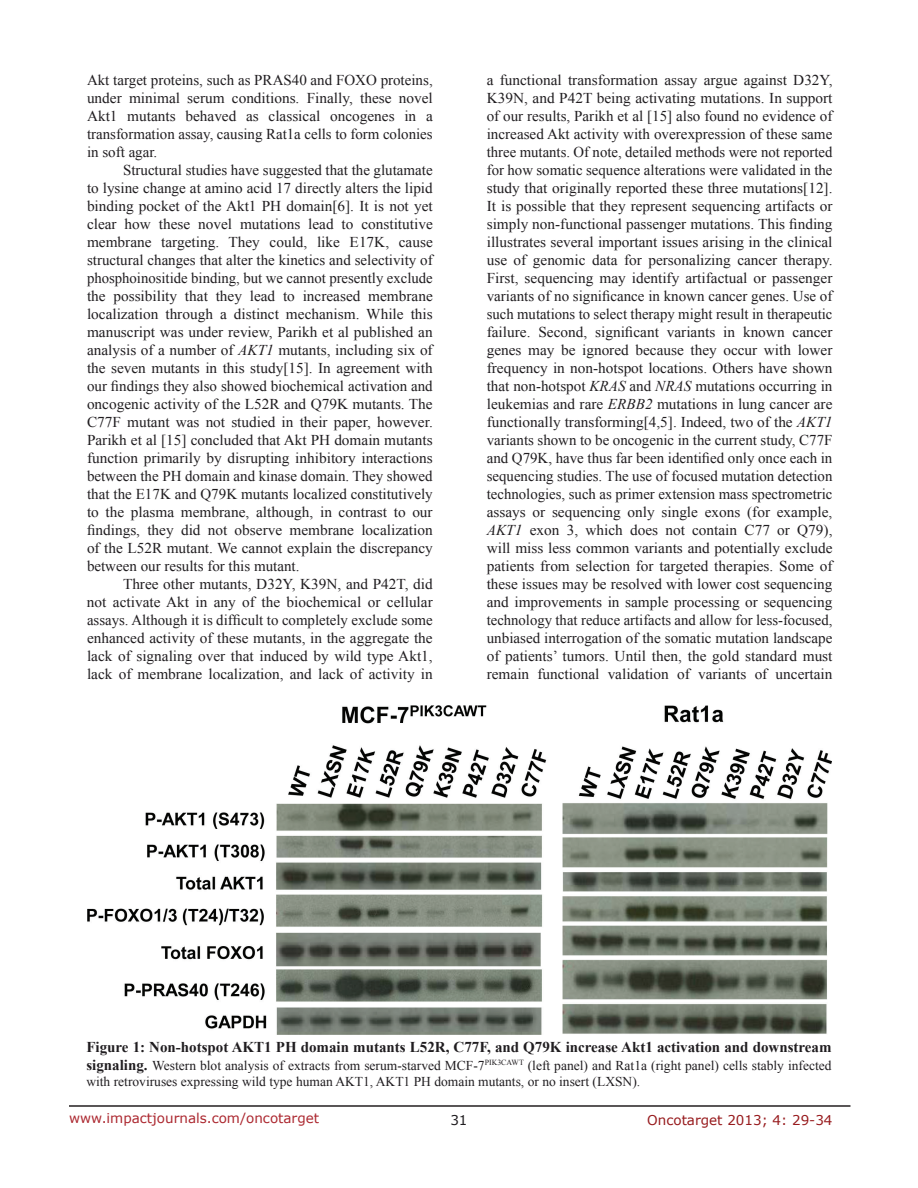
<style>
.page{position:relative;width:918px;height:1188px;background:#fff}
.page>*{position:absolute;margin:0;border:0;box-sizing:border-box;transform-origin:0 0}
.t1{font:15px/18px "Times New Roman";color:#201d20;text-align:justify}
.t2{font:700 15px "Times New Roman";color:#201d20}
.t3{font:13.5px/16.2px "Times New Roman";color:#201d20}
.t4{font:13.5px "Verdana";color:#ac2830}
.t5{font:13.5px "Verdana";color:#971a1d}
.t6{font:13.5px "Verdana";color:#201d20}
.s1{font-style:italic}
.s2{font-weight:700;font-size:15px}
</style>
<div class="page">
<hr style="left:69px;top:1105px;width:781px;height:2px;background:#231f20">
<img style="left:87px;top:705px;width:745px;height:329px">
<p class="t1" style="left:87px;top:71px;width:347px">Akt target proteins, such as PRAS40 and FOXO proteins, under minimal serum conditions. Finally, these novel Akt1 mutants behaved as classical oncogenes in a transformation assay, causing Rat1a cells to form colonies in soft agar.</p>
<p class="t1" style="left:87px;top:161px;width:347px;text-indent:36px">Structural studies have suggested that the glutamate to lysine change at amino acid 17 directly alters the lipid binding pocket of the Akt1 PH domain[6]. It is not yet clear how these novel mutations lead to constitutive membrane targeting. They could, like E17K, cause structural changes that alter the kinetics and selectivity of phosphoinositide binding, but we cannot presently exclude the possibility that they lead to increased membrane localization through a distinct mechanism. While this manuscript was under review, Parikh et al published an analysis of a number of <span class="s1">AKT1</span> mutants, including six of the seven mutants in this study[15]. In agreement with our findings they also showed biochemical activation and oncogenic activity of the L52R and Q79K mutants. The C77F mutant was not studied in their paper, however.<br>Parikh et al [15] concluded that Akt PH domain mutants function primarily by disrupting inhibitory interactions between the PH domain and kinase domain. They showed that the E17K and Q79K mutants localized constitutively to the plasma membrane, although, in contrast to our findings, they did not observe membrane localization of the L52R mutant. We cannot explain the discrepancy between our results for this mutant.</p>
<p class="t1" style="left:87px;top:575px;width:347px;text-indent:36px">Three other mutants, D32Y, K39N, and P42T, did not activate Akt in any of the biochemical or cellular assays. Although it is difficult to completely exclude some enhanced activity of these mutants, in the aggregate the lack of signaling over that induced by wild type Akt1, lack of membrane localization, and lack of activity in</p>
<p class="t1" style="left:487px;top:71px;width:347px">a functional transformation assay argue against D32Y, K39N, and P42T being activating mutations. In support of our results, Parikh et al [15] also found no evidence of increased Akt activity with overexpression of these same three mutants. Of note, detailed methods were not reported for how somatic sequence alterations were validated in the study that originally reported these three mutations[12].<br>It is possible that they represent sequencing artifacts or simply non-functional passenger mutations. This finding illustrates several important issues arising in the clinical use of genomic data for personalizing cancer therapy.<br>First, sequencing may identify artifactual or passenger variants of no significance in known cancer genes. Use of such mutations to select therapy might result in therapeutic failure. Second, significant variants in known cancer genes may be ignored because they occur with lower frequency in non-hotspot locations. Others have shown that non-hotspot <span class="s1">KRAS</span> and <span class="s1">NRAS</span> mutations occurring in leukemias and rare <span class="s1">ERBB2</span> mutations in lung cancer are functionally transforming[4,5]. Indeed, two of the <span class="s1">AKT1 </span>variants shown to be oncogenic in the current study, C77F and Q79K, have thus far been identified only once each in sequencing studies. The use of focused mutation detection technologies, such as primer extension mass spectrometric assays or sequencing only single exons (for example, <span class="s1">AKT1</span> exon 3, which does not contain C77 or Q79), will miss less common variants and potentially exclude patients from selection for targeted therapies. Some of these issues may be resolved with lower cost sequencing and improvements in sample processing or sequencing technology that reduce artifacts and allow for less-focused, unbiased interrogation of the somatic mutation landscape of patients’ tumors. Until then, the gold standard must remain functional validation of variants of uncertain</p>
<p class="t2" style="left:86px;top:1036px;width:747px">Figure 1: Non-hotspot AKT1 PH domain mutants L52R, C77F, and Q79K increase Akt1 activation and downstream</p>
<p class="t3" style="left:86px;top:1057px;width:747px"><span class="s2">signaling.</span> Western blot analysis of extracts from serum-starved MCF-7<sup>PIK3CAWT</sup> (left panel) and Rat1a (right panel) cells stably infected with retroviruses expressing wild type human AKT1, AKT1 PH domain mutants, or no insert (LXSN).</p>
<p class="t4" style="left:69px;top:1109px;width:252px">www.impactjournals.com/oncotarget</p>
<p class="t6" style="left:450px;top:1111px;width:19px">31</p>
<p class="t5" style="left:647px;top:1111px;width:187px">Oncotarget 2013; 4: 29-34</p>
</div>
